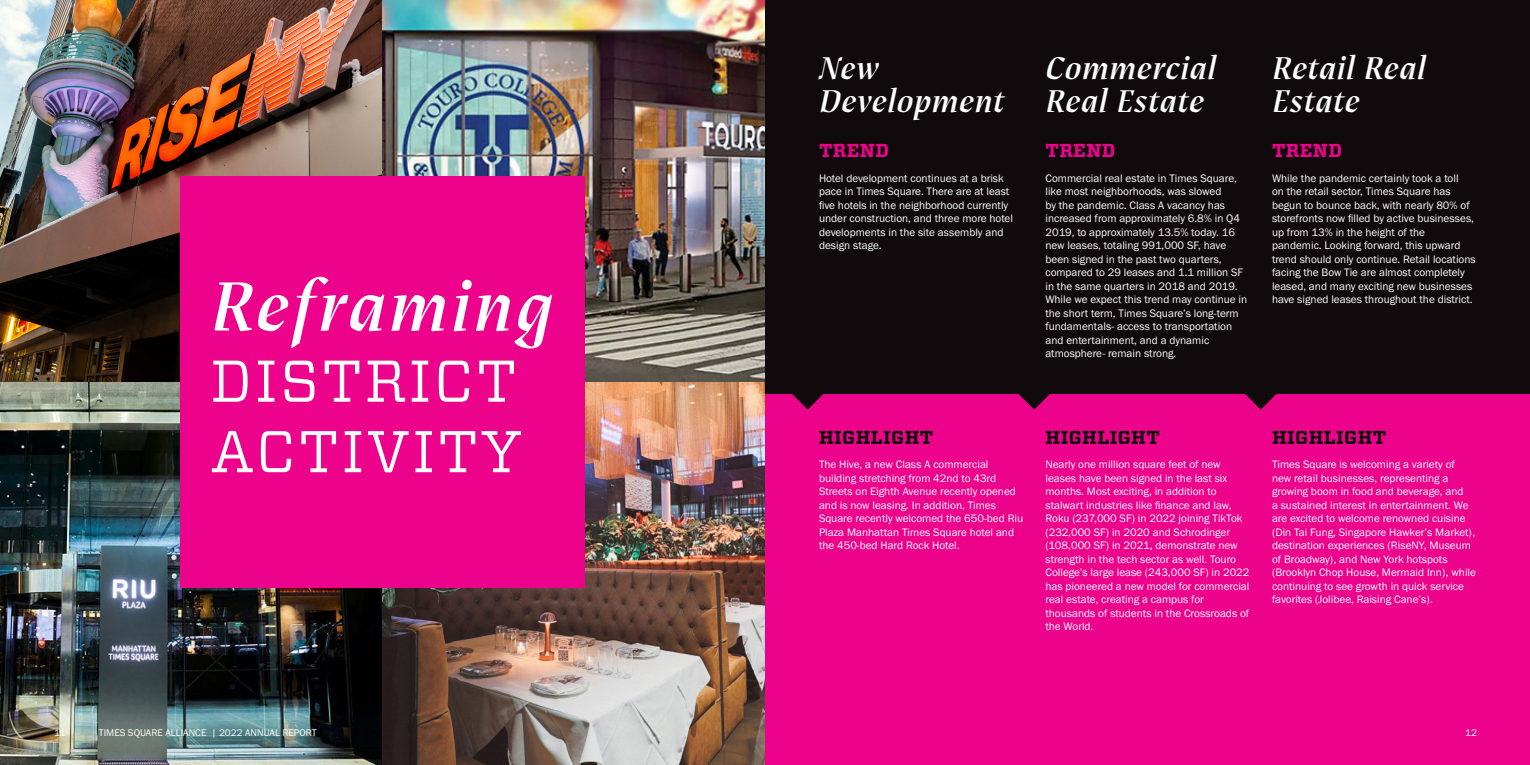
<style>
.page{position:relative;width:1530px;height:765px;background:#fff}
.page>*{position:absolute;margin:0;border:0;box-sizing:border-box;transform-origin:0 0}
.TS_Divider2{font:italic 600 74.5px "Prospectus STD";letter-spacing:.04em;color:#fff}
.TS_Divider2-2{font:58.75px/70.5px "Vitesse";letter-spacing:.04em;color:#fff}
.TS_Subheader{font:italic 600 33.75px/32.5px "Prospectus STD";letter-spacing:.015em;color:#fff}
.TS_Body_Small{font:700 18.75px "Vitesse";letter-spacing:.02em;color:#110a0c}
.TS_Body_Small-2{font:700 18.75px "Vitesse";letter-spacing:.02em;color:#ed028c}
.TS_Body_Small-3{font:11.25px/13.5px "Franklin Gothic URW Boo";color:#fff}
.t1{font:10px "Franklin Gothic URW Boo";color:#fff}
</style>
<div class="page">
<img style="left:0;top:0;width:382px;height:382px">
<img style="left:0;top:382px;width:382px;height:383px">
<img style="left:382px;top:0;width:383px;height:765px">
<div style="left:180px;top:177px;width:405px;height:411px;background:#ed028c"></div>
<div style="left:765px;top:394px;width:765px;height:371px;background:#ed028c"></div>
<div style="left:765px;top:0;width:765px;height:394px;background:#110a0c"></div>
<svg style="left:1245px;top:394px;width:32px;height:16px"></svg>
<svg style="left:1018px;top:394px;width:32px;height:16px"></svg>
<svg style="left:792px;top:394px;width:32px;height:16px"></svg>
<p class="TS_Divider2" style="left:211px;top:254px;width:345px">Reframing</p>
<p class="TS_Divider2-2" style="left:211px;top:345px;width:313px">DISTRICT<br>ACTIVITY</p>
<p class="TS_Subheader" style="left:819px;top:52px;width:187px">New<br>Development</p>
<p class="TS_Body_Small-2" style="left:819px;top:138px;width:72px">TREND</p>
<p class="TS_Body_Small-3" style="left:819px;top:171px;width:195px">Hotel development continues at a brisk pace in Times Square. There are at least five hotels in the neighborhood currently under construction, and three more hotel developments in the site assembly and design stage.</p>
<p class="TS_Subheader" style="left:1045px;top:52px;width:172px">Commercial<br>Real Estate</p>
<p class="TS_Body_Small-2" style="left:1045px;top:138px;width:72px">TREND</p>
<p class="TS_Body_Small-3" style="left:1045px;top:171px;width:203px">Commercial real estate in Times Square, like most neighborhoods, was slowed<br>by the pandemic. Class A vacancy has increased from approximately 6.8% in Q4<br>2019, to approximately 13.5% today. 16 new leases, totaling 991,000 SF, have been signed in the past two quarters, compared to 29 leases and 1.1 million SF in the same quarters in 2018 and 2019.<br>While we expect this trend may continue in the short term, Times Square’s long-term fundamentals- access to transportation and entertainment, and a dynamic atmosphere- remain strong.</p>
<p class="TS_Subheader" style="left:1272px;top:52px;width:155px">Retail Real<br>Estate</p>
<p class="TS_Body_Small-2" style="left:1272px;top:138px;width:72px">TREND</p>
<p class="TS_Body_Small-3" style="left:1272px;top:171px;width:205px">While the pandemic certainly took a toll<br>on the retail sector, Times Square has begun to bounce back, with nearly 80% of storefronts now filled by active businesses, up from 13% in the height of the pandemic. Looking forward, this upward trend should only continue. Retail locations facing the Bow Tie are almost completely leased, and many exciting new businesses have signed leases throughout the district.</p>
<p class="TS_Body_Small" style="left:819px;top:425px;width:116px">HIGHLIGHT</p>
<p class="TS_Body_Small-3" style="left:819px;top:458px;width:206px">The Hive, a new Class A commercial building stretching from 42nd to 43rd Streets on Eighth Avenue recently opened and is now leasing. In addition, Times Square recently welcomed the 650-bed Riu Plaza Manhattan Times Square hotel and the 450-bed Hard Rock Hotel.</p>
<p class="TS_Body_Small" style="left:1046px;top:425px;width:116px">HIGHLIGHT</p>
<p class="TS_Body_Small-3" style="left:1046px;top:458px;width:206px">Nearly one million square feet of new leases have been signed in the last six months. Most exciting, in addition to stalwart industries like finance and law, Roku (237,000 SF) in 2022 joining TikTok (232,000 SF) in 2020 and Schrodinger (108,000 SF) in 2021, demonstrate new strength in the tech sector as well. Touro College’s large lease (243,000 SF) in 2022 has pioneered a new model for commercial real estate, creating a campus for thousands of students in the Crossroads of the World.</p>
<p class="TS_Body_Small" style="left:1272px;top:425px;width:116px">HIGHLIGHT</p>
<p class="TS_Body_Small-3" style="left:1272px;top:458px;width:206px">Times Square is welcoming a variety of new retail businesses, representing a growing boom in food and beverage, and<br>a sustained interest in entertainment. We are excited to welcome renowned cuisine (Din Tai Fung, Singapore Hawker’s Market), destination experiences (RiseNY, Museum of Broadway), and New York hotspots (Brooklyn Chop House, Mermaid Inn), while continuing to see growth in quick service favorites (Jolibee, Raising Cane’s).</p>
<p class="t1" style="left:54px;top:727px;width:13px">11</p>
<p class="t1" style="left:99px;top:727px;width:219px">TIMES SQUARE ALLIANCE | 2022 ANNUAL REPORT</p>
<p class="t1" style="left:1465px;top:727px;width:13px">12</p>
</div>
